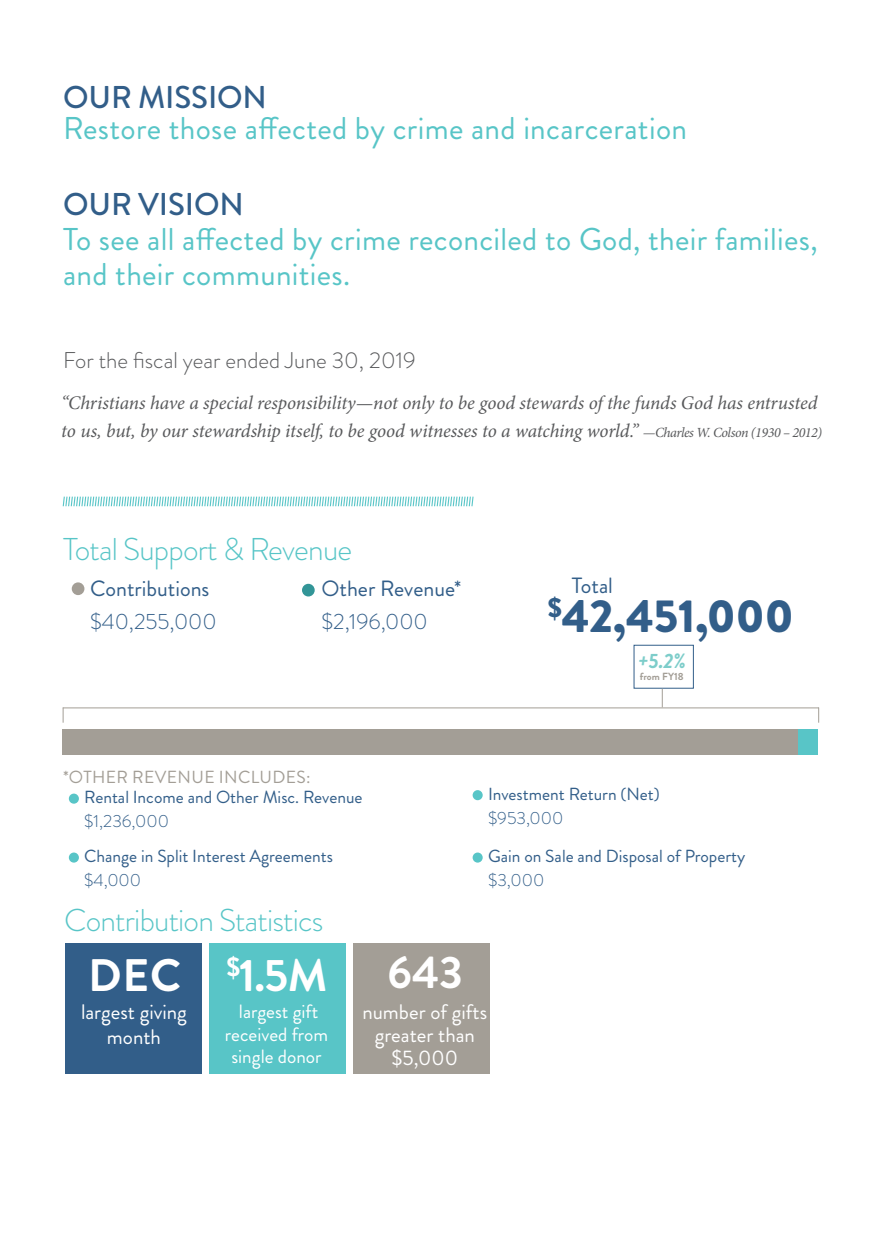
<style>
.page{position:relative;width:882px;height:1260px;background:#fff}
.page>*{position:absolute;margin:0;border:0;box-sizing:border-box;transform-origin:0 0}
.t1{font:900 46.38px "Brandon Grotesque";color:#325e89}
.t2{font:700 45.5px "Brandon Grotesque";color:#fff}
.t3{font:31.5px/35px "Brandon Grotesque";letter-spacing:.01em;color:#58c5c7}
.t4{font:300 31.5px "Brandon Grotesque";letter-spacing:-.025em;color:#58c5c7}
.t5{font:300 22.75px "Brandon Grotesque";color:#58595b}
.t6{font:22.05px "Brandon Grotesque";color:#325e89}
.t7{font:300 22.05px "Brandon Grotesque";color:#325e89}
.t8{font:21px/22.8px "Brandon Grotesque";color:#fff;text-align:center}
.t9{font:italic 700 20.65px "Brandon Grotesque";color:#7dcdca}
.t10{font:italic 19.25px/28px "Minion Pro";letter-spacing:-.01em;color:#58595b}
.t11{font:19.25px/22.8px "Brandon Grotesque";color:#fff;text-align:center}
.t12{font:17.5px "Brandon Grotesque";color:#325e89}
.t13{font:300 17.5px "Brandon Grotesque";color:#325e89}
.t14{font:17.5px "Brandon Grotesque";letter-spacing:.02em;color:#a39e96}
.t15{font:700 10.33px "Brandon Grotesque";color:#a39e96}
.s1{font-weight:500;color:#325e89}
.s2{font-size:14px}
</style>
<div class="page">
<div style="left:781px;top:729px;width:36px;height:26px;background:#58c5c7"></div>
<div style="left:69px;top:794px;width:10px;height:10px;background:#58c5c7;border-radius:50%"></div>
<div style="left:69px;top:853px;width:10px;height:10px;background:#58c5c7;border-radius:50%"></div>
<div style="left:473px;top:853px;width:10px;height:10px;background:#58c5c7;border-radius:50%"></div>
<div style="left:473px;top:790px;width:10px;height:10px;background:#58c5c7;border-radius:50%"></div>
<div style="left:65px;top:943px;width:137px;height:131px;background:#325e89"></div>
<div style="left:353px;top:943px;width:137px;height:131px;background:#a39e96"></div>
<div style="left:209px;top:943px;width:137px;height:131px;background:#58c5c7"></div>
<svg style="left:63px;top:497px;width:411px;height:9px"></svg>
<div style="left:302px;top:584px;width:13px;height:12px;background:#329597;border-radius:50%"></div>
<div style="left:72px;top:582px;width:12px;height:13px;background:#a39e96;border-radius:50%"></div>
<div style="left:634px;top:645px;width:60px;height:43px;border:1px solid #325e89"></div>
<hr style="left:63px;top:707px;width:756px;height:1px;background:#a39e96">
<svg style="left:818px;top:708px;width:1px;height:15px"></svg>
<svg style="left:63px;top:708px;width:1px;height:15px"></svg>
<svg style="left:662px;top:689px;width:1px;height:18px"></svg>
<div style="left:63px;top:729px;width:735px;height:26px;background:#a39e96"></div>
<p class="t3" style="left:63px;top:82px;width:626px;line-height:31.5px"><span class="s1">OUR MISSION<br></span>Restore those affected by crime and incarceration</p>
<p class="t3" style="left:63px;top:187px;width:756px"><span class="s1">OUR VISION<br></span>To see all affected by crime reconciled to God, their families, and their communities.</p>
<p class="t5" style="left:63px;top:345px;width:354px">For the fiscal year ended June 30, 2019</p>
<p class="t10" style="left:61px;top:389px;width:762px">“Christians have a special responsibility—not only to be good stewards of the funds God has entrusted to us, but, by our stewardship itself, to be good witnesses to a watching world.” <span class="s2">—Charles W. Colson (1930 – 2012)</span></p>
<p class="t4" style="left:63px;top:527px;width:291px">Total Support &amp; Revenue</p>
<p class="t6" style="left:321px;top:573px;width:142px">Other Revenue*</p>
<p class="t7" style="left:321px;top:607px;width:108px">$2,196,000</p>
<p class="t6" style="left:90px;top:573px;width:121px">Contributions</p>
<p class="t7" style="left:90px;top:607px;width:128px">$40,255,000</p>
<p class="t6" style="left:572px;top:570px;width:43px">Total</p>
<p class="t1" style="left:548px;top:583px;width:248px"><sup>$</sup>42,451,000</p>
<p class="t9" style="left:638px;top:646px;width:50px">+5.2%</p>
<p class="t15" style="left:640px;top:669px;width:45px">from FY18</p>
<p class="t14" style="left:63px;top:765px;width:249px">*OTHER REVENUE INCLUDES:</p>
<p class="t12" style="left:84px;top:785px;width:280px">Rental Income and Other Misc. Revenue</p>
<p class="t13" style="left:84px;top:809px;width:86px">$1,236,000</p>
<p class="t12" style="left:84px;top:844px;width:250px">Change in Split Interest Agreements</p>
<p class="t13" style="left:84px;top:868px;width:58px">$4,000</p>
<p class="t12" style="left:488px;top:782px;width:173px">Investment Return (Net)</p>
<p class="t13" style="left:488px;top:806px;width:77px">$953,000</p>
<p class="t12" style="left:488px;top:844px;width:259px">Gain on Sale and Disposal of Property</p>
<p class="t13" style="left:488px;top:868px;width:58px">$3,000</p>
<p class="t4" style="left:64px;top:899px;width:261px">Contribution Statistics</p>
<p class="t2" style="left:88px;top:943px;width:95px">DEC</p>
<p class="t8" style="left:81px;top:1000px;width:107px;line-height:25.2px">largest giving month</p>
<p class="t2" style="left:227px;top:943px;width:102px"><sup>$</sup>1.5M</p>
<p class="t11" style="left:225px;top:1000px;width:105px">largest gift received from single donor</p>
<p class="t2" style="left:388px;top:940px;width:77px">643</p>
<p class="t8" style="left:362px;top:1001px;width:126px">number of gifts greater than $5,000</p>
</div>
